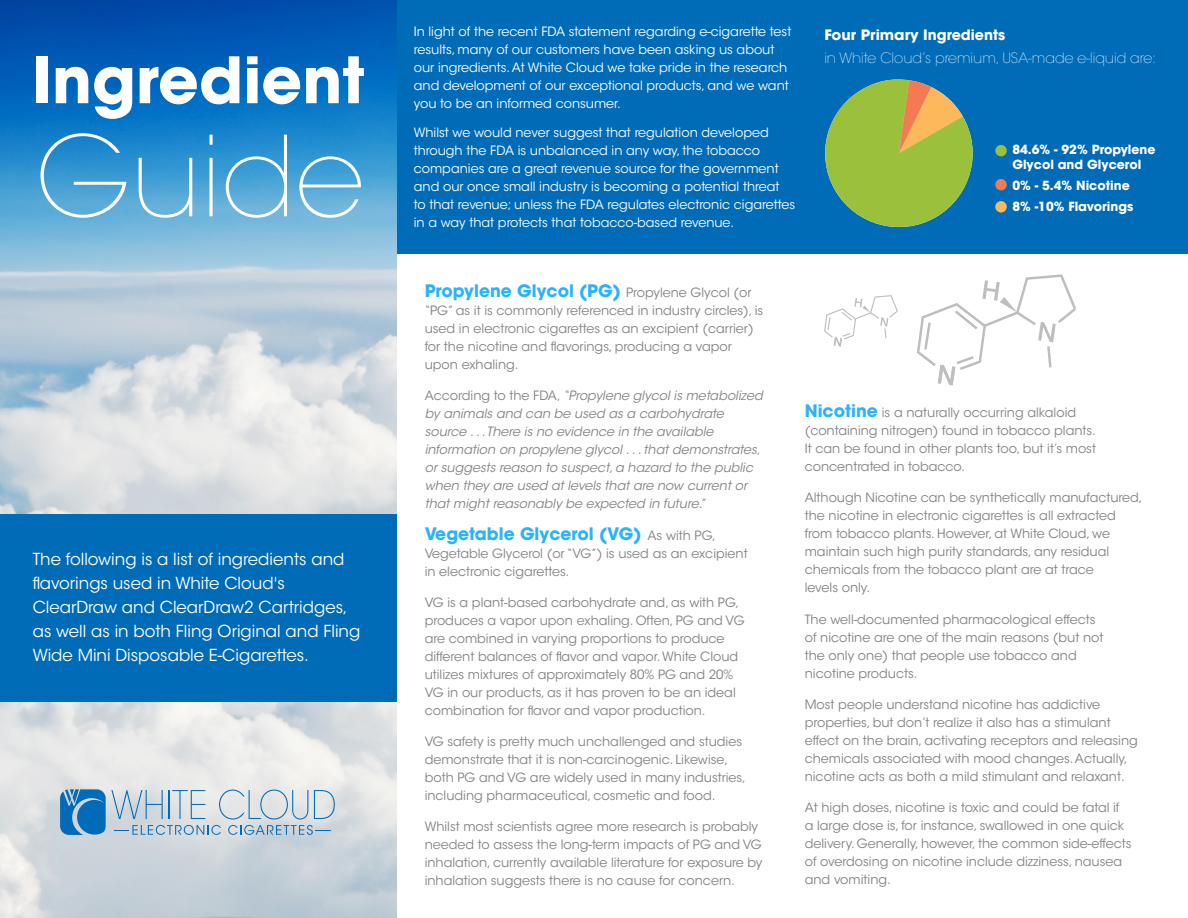
<style>
.page{position:relative;width:1188px;height:918px;background:#fff}
.page>*{position:absolute;margin:0;border:0;box-sizing:border-box;transform-origin:0 0}
.t1{font:200 110.4px "ITC Avant Garde Std";color:#fff}
.t2{font:700 63.45px "ITC Avant Garde Std";color:#fff}
.t3{font:700 17.1px "ITC Avant Garde Std";color:#2ab3fa}
.t4{font:16.5px/24px "ITC Avant Garde Std";color:#fff}
.t5{font:200 14.25px "ITC Avant Garde Std";color:#fff}
.t6{font:700 14.25px "ITC Avant Garde Std";color:#fff;scale:1.04 1}
.t7{font:12.75px/18px "ITC Avant Garde Std";color:#808285}
.t8{font:12.75px/18px "ITC Avant Garde Std";color:#fff}
.t9{font:italic 12.75px/18px "ITC Avant Garde Std";color:#808285}
.t10{font:700 12.6px/15px "ITC Avant Garde Std";color:#fff;text-align:center}
.s1{font-weight:400;font-size:12.75px;color:#808285}
.s2{font-style:normal}
.s3{font-weight:700;font-size:17.1px;color:#2ab3fa}
</style>
<div class="page">
<div style="left:396px;top:0;width:792px;height:254px;background:#006cb7"></div>
<img style="left:0;top:0;width:396px;height:514px">
<div style="left:0;top:514px;width:397px;height:188px;background:#006cb7"></div>
<svg style="left:917px;top:274px;width:159px;height:111px"></svg>
<svg style="left:824px;top:295px;width:74px;height:52px"></svg>
<svg style="left:825px;top:79px;width:148px;height:149px"></svg>
<div style="left:995px;top:145px;width:12px;height:11px;background:#9ac13c;border-radius:50%"></div>
<div style="left:995px;top:179px;width:12px;height:11px;background:#f47a53;border-radius:50%"></div>
<div style="left:995px;top:201px;width:12px;height:12px;background:#fcb85a;border-radius:50%"></div>
<svg style="left:60px;top:789px;width:275px;height:46px;background:#a9c4d7"></svg>
<h2 class="t2" style="left:31px;top:39px;width:335px">Ingredient</h2>
<h1 class="t1" style="left:36px;top:112px;width:330px">Guide</h1>
<p class="t4" style="left:33px;top:548px;width:329px">The following is a list of ingredients and flavorings used in White Cloud's ClearDraw and ClearDraw2 Cartridges, as well as in both Fling Original and Fling Wide Mini Disposable E-Cigarettes.</p>
<p class="t8" style="left:414px;top:22px;width:379px">In light of the recent FDA statement regarding e-cigarette test results, many of our customers have been asking us about our ingredients.At White Cloud we take pride in the research and development of our exceptional products, and we want you to be an informed consumer.</p>
<p class="t8" style="left:414px;top:123px;width:383px">Whilst we would never suggest that regulation developed through the FDA is unbalanced in any way, the tobacco companies are a great revenue source for the government and our once small industry is becoming a potential threat<br>to that revenue; unless the FDA regulates electronic cigarettes in a way that protects that tobacco-based revenue.</p>
<p class="t6" style="left:824px;top:25px;width:175px">Four Primary Ingredients</p>
<p class="t5" style="left:824px;top:49px;width:333px">in White Cloud’s premium, USA-made e-liquid are:</p>
<p class="t10" style="left:999px;top:142px;width:158px">• 84.6% - 92% Propylene<br>Glycol and Glycerol</p>
<p class="t10" style="left:999px;top:178px;width:132px">• 0% - 5.4% Nicotine</p>
<p class="t10" style="left:999px;top:198px;width:136px">• 8% -10% Flavorings</p>
<h3 class="t3" style="left:425px;top:280px;width:328px">Propylene Glycol (PG) <span class="s1">Propylene Glycol (or</span></h3>
<p class="t7" style="left:425px;top:302px;width:340px">“PG” as it is commonly referenced in industry circles), is used in electronic cigarettes as an excipient (carrier) for the nicotine and flavorings, producing a vapor upon exhaling.</p>
<p class="t9" style="left:425px;top:387px;width:340px"><span class="s2">According to the FDA,</span> “Propylene glycol is metabolized by animals and can be used as a carbohydrate source . . .There is no evidence in the available information on propylene glycol . . . that demonstrates, or suggests reason to suspect, a hazard to the public when they are used at levels that are now current or that might reasonably be expected in future.”</p>
<h3 class="t3" style="left:425px;top:522px;width:293px">Vegetable Glycerol (VG) <span class="s1">As with PG,</span></h3>
<p class="t7" style="left:425px;top:544px;width:325px">Vegetable Glycerol (or “VG”) is used as an excipient in electronic cigarettes.</p>
<p class="t7" style="left:425px;top:593px;width:321px">VG is a plant-based carbohydrate and, as with PG, produces a vapor upon exhaling. Often, PG and VG are combined in varying proportions to produce different balances of flavor and vapor.White Cloud utilizes mixtures of approximately 80% PG and 20% VG in our products, as it has proven to be an ideal combination for flavor and vapor production.</p>
<p class="t7" style="left:425px;top:733px;width:323px">VG safety is pretty much unchallenged and studies demonstrate that it is non-carcinogenic. Likewise, both PG and VG are widely used in many industries, including pharmaceutical, cosmetic and food.</p>
<p class="t7" style="left:425px;top:818px;width:339px">Whilst most scientists agree more research is probably needed to assess the long-term impacts of PG and VG inhalation, currently available literature for exposure by inhalation suggests there is no cause for concern.</p>
<p class="t7" style="left:805px;top:404px;width:293px"><span class="s3">Nicotine</span> is a naturally occurring alkaloid (containing nitrogen) found in tobacco plants.<br>It can be found in other plants too, but it’s most concentrated in tobacco.</p>
<p class="t7" style="left:805px;top:489px;width:339px">Although Nicotine can be synthetically manufactured, the nicotine in electronic cigarettes is all extracted from tobacco plants. However, at White Cloud, we maintain such high purity standards, any residual chemicals from the tobacco plant are at trace<br>levels only.</p>
<p class="t7" style="left:805px;top:610px;width:300px">The well-documented pharmacological effects of nicotine are one of the main reasons (but not the only one) that people use tobacco and nicotine products.</p>
<p class="t7" style="left:805px;top:695px;width:335px">Most people understand nicotine has addictive properties, but don’t realize it also has a stimulant effect on the brain, activating receptors and releasing chemicals associated with mood changes.Actually, nicotine acts as both a mild stimulant and relaxant.</p>
<p class="t7" style="left:805px;top:799px;width:328px">At high doses, nicotine is toxic and could be fatal if<br>a large dose is, for instance, swallowed in one quick delivery. Generally, however, the common side-effects of overdosing on nicotine include dizziness, nausea and vomiting.</p>
</div>
